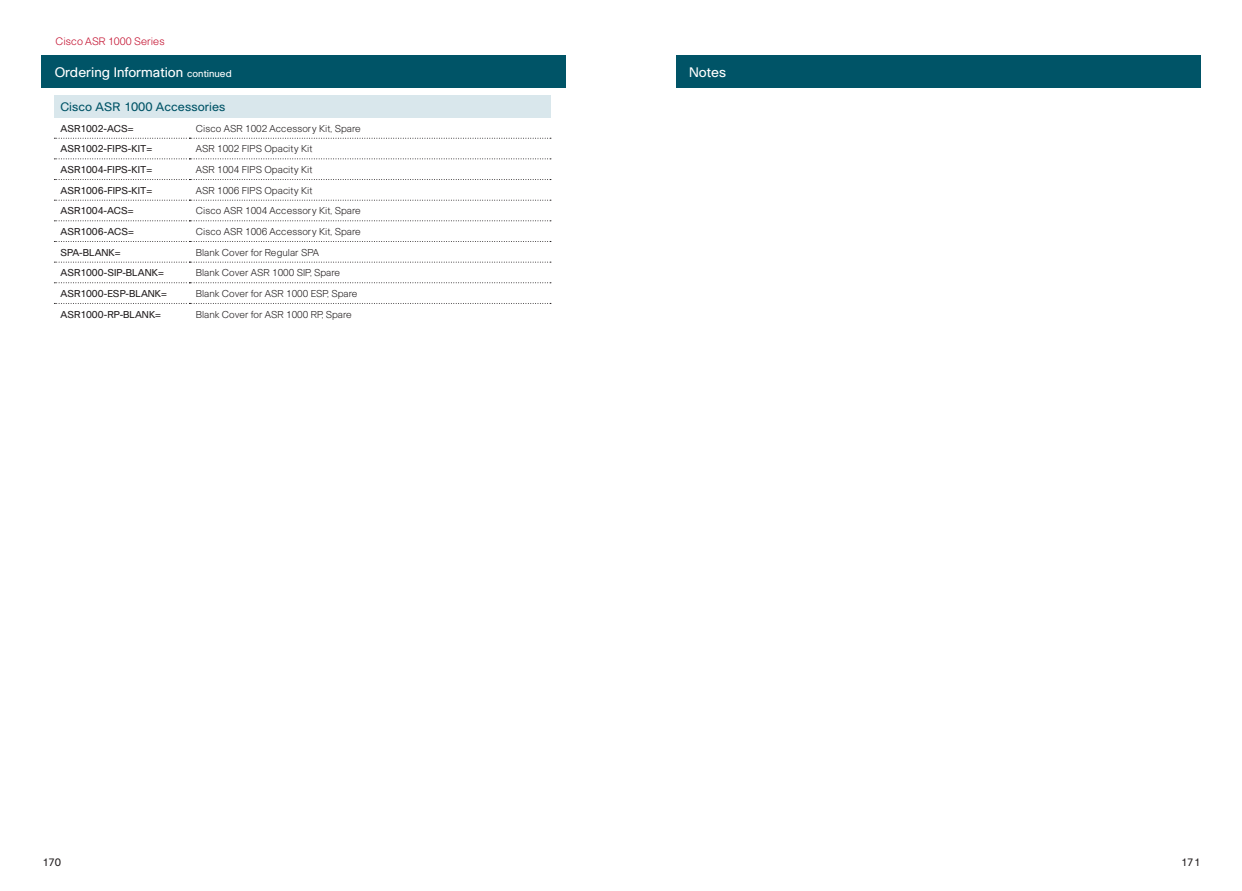
<style>
.page{position:relative;width:1242px;height:891px;background:#fff}
.page>*{position:absolute;margin:0;border:0;box-sizing:border-box;transform-origin:0 0}
.Blue_Strip_regular{font:13.5px "Cisco";color:#fff}
.Chart_Header_blue_re{font:12px "Cisco";letter-spacing:.01em;color:#005467}
.SECTION_left{font:300 10.5px "Cisco";color:#c3102f}
.t1{font:10.5px "Cisco";letter-spacing:.01em;color:#231f20}
.Chart_Feature_light{font:300 9.75px "Cisco";color:#231f20}
.Chart_Descriptor_reg{font:9.75px "Cisco";color:#231f20}
.s1{font-size:9.75px}
</style>
<div class="page">
<div style="left:676px;top:55px;width:525px;height:32px;background:#005467"></div>
<div style="left:41px;top:55px;width:525px;height:32px;background:#005467"></div>
<div style="left:54px;top:95px;width:496px;height:23px;background:#d9e7ec"></div>
<svg style="left:54px;top:138px;width:497px;height:1px"></svg>
<svg style="left:54px;top:159px;width:497px;height:1px"></svg>
<svg style="left:54px;top:179px;width:497px;height:1px"></svg>
<svg style="left:54px;top:200px;width:497px;height:1px"></svg>
<svg style="left:54px;top:220px;width:497px;height:1px"></svg>
<svg style="left:54px;top:241px;width:497px;height:1px"></svg>
<svg style="left:54px;top:282px;width:497px;height:1px"></svg>
<svg style="left:54px;top:262px;width:497px;height:1px"></svg>
<svg style="left:54px;top:303px;width:497px;height:1px"></svg>
<p class="SECTION_left" style="left:56px;top:35px;width:111px">Cisco ASR 1000 Series</p>
<p class="Blue_Strip_regular" style="left:55px;top:64px;width:179px">Ordering Information <span class="s1">continued</span></p>
<h1 class="Blue_Strip_regular" style="left:55px;top:64px;width:205px">Ben fits a d Advantages <span class="s1">continued</span></h1>
<p class="Chart_Header_blue_re" style="left:60px;top:100px;width:166px">Cisco ASR 1000 Accessories</p>
<p class="Chart_Descriptor_reg" style="left:60px;top:123px;width:75px">ASR1002-ACS=</p>
<p class="Chart_Feature_light" style="left:196px;top:122px;width:166px">Cisco ASR 1002 Accessory Kit, Spare</p>
<p class="Chart_Descriptor_reg" style="left:60px;top:143px;width:93px">ASR1002-FIPS-KIT=</p>
<p class="Chart_Feature_light" style="left:196px;top:143px;width:118px">ASR 1002 FIPS Opacity Kit</p>
<p class="Chart_Descriptor_reg" style="left:60px;top:164px;width:93px">ASR1004-FIPS-KIT=</p>
<p class="Chart_Feature_light" style="left:196px;top:164px;width:118px">ASR 1004 FIPS Opacity Kit</p>
<p class="Chart_Descriptor_reg" style="left:60px;top:185px;width:93px">ASR1006-FIPS-KIT=</p>
<p class="Chart_Feature_light" style="left:196px;top:184px;width:118px">ASR 1006 FIPS Opacity Kit</p>
<p class="Chart_Descriptor_reg" style="left:60px;top:205px;width:75px">ASR1004-ACS=</p>
<p class="Chart_Feature_light" style="left:196px;top:205px;width:166px">Cisco ASR 1004 Accessory Kit, Spare</p>
<p class="Chart_Descriptor_reg" style="left:60px;top:226px;width:75px">ASR1006-ACS=</p>
<p class="Chart_Feature_light" style="left:196px;top:226px;width:166px">Cisco ASR 1006 Accessory Kit, Spare</p>
<p class="Chart_Descriptor_reg" style="left:60px;top:247px;width:62px">SPA-BLANK=</p>
<p class="Chart_Feature_light" style="left:196px;top:246px;width:125px">Blank Cover for Regular SPA</p>
<p class="Chart_Descriptor_reg" style="left:60px;top:267px;width:105px">ASR1000-SIP-BLANK=</p>
<p class="Chart_Feature_light" style="left:196px;top:267px;width:146px">Blank Cover ASR 1000 SIP, Spare</p>
<p class="Chart_Descriptor_reg" style="left:60px;top:288px;width:108px">ASR1000-ESP-BLANK=</p>
<p class="Chart_Feature_light" style="left:196px;top:288px;width:163px">Blank Cover for ASR 1000 ESP, Spare</p>
<p class="Chart_Descriptor_reg" style="left:60px;top:308px;width:102px">ASR1000-RP-BLANK=</p>
<p class="Chart_Feature_light" style="left:196px;top:308px;width:157px">Blank Cover for ASR 1000 RP, Spare</p>
<p class="t1" style="left:42px;top:856px;width:21px">170</p>
<h1 class="Blue_Strip_regular" style="left:689px;top:64px;width:38px">Notes</h1>
<p class="t1" style="left:1181px;top:856px;width:21px">171</p>
</div>
